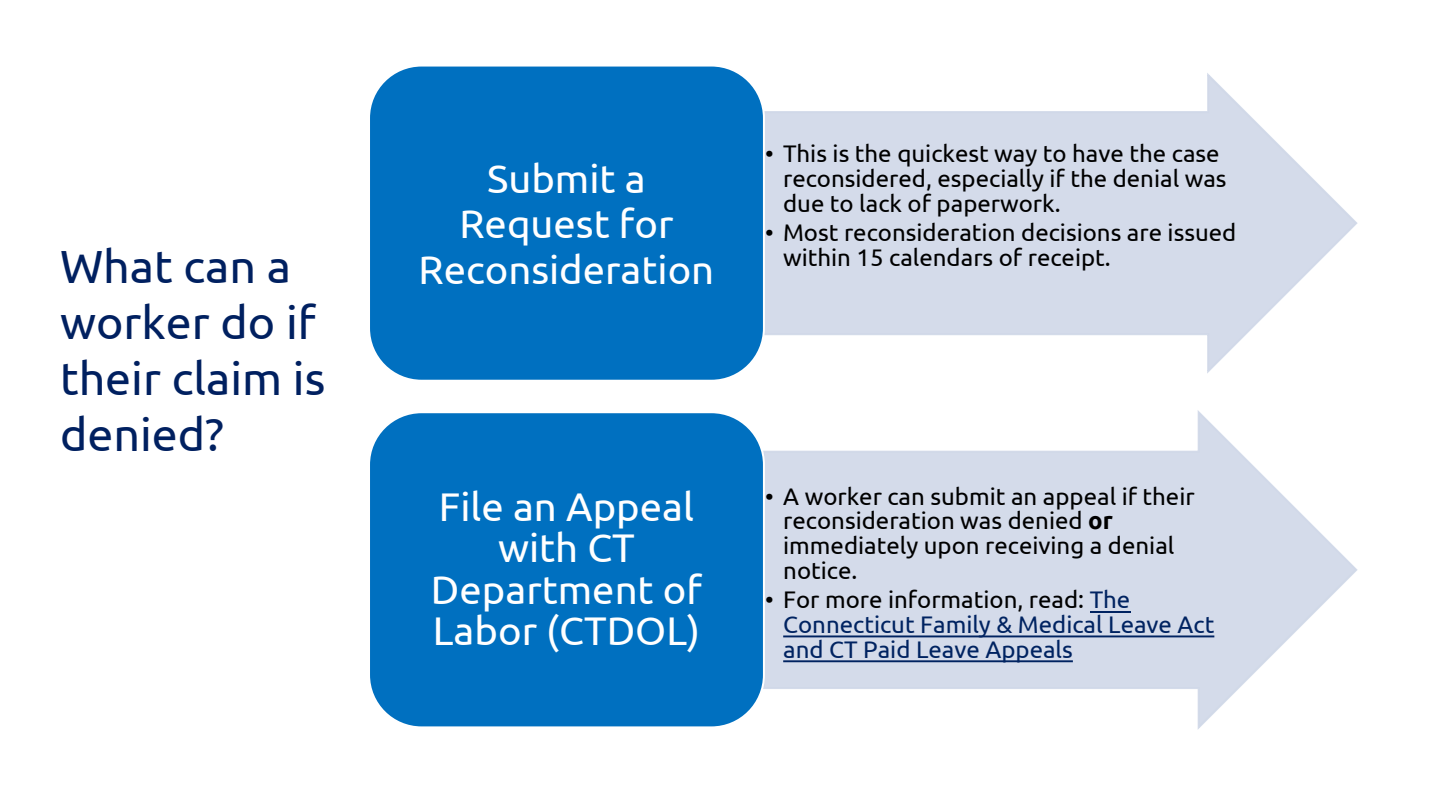
<style>
.page{position:relative;width:1440px;height:810px;background:#fff}
.page>*{position:absolute;margin:0;border:0;box-sizing:border-box;transform-origin:0 0}
.t1{font:46.5px/55.8px "Ubuntu";color:#002060}
.t2{font:40px/41.4px "Ubuntu";color:#fff;text-align:center}
.t3{font:24px/24.8px "Ubuntu";color:#000}
.t4{font:24px/24.8px "Ubuntu";color:#002361}
.s1{font-weight:700}
.s2{color:#000}
</style>
<div class="page">
<svg style="left:765px;top:73px;width:593px;height:300px"></svg>
<div style="left:368px;top:65px;width:397px;height:317px;background:#0070c0;border:2px solid #fff;border-radius:53px"></div>
<svg style="left:763px;top:410px;width:595px;height:319px"></svg>
<hr style="left:1090px;top:611px;width:40px;height:2px;background:#002361">
<svg style="left:783px;top:635px;width:431px;height:2px"></svg>
<svg style="left:783px;top:660px;width:290px;height:2px"></svg>
<div style="left:368px;top:411px;width:397px;height:317px;background:#0070c0;border:2px solid #fff;border-radius:53px"></div>
<h2 class="t1" style="left:60px;top:238px;width:267px">What can a worker do if their claim is denied?</h2>
<p class="t2" style="left:487px;top:156px;width:160px">Submit a</p>
<p class="t2" style="left:419px;top:200px;width:297px;line-height:45.9px">Request for<br>Reconsideration</p>
<p class="t3" style="left:783px;top:141px;width:445px;text-indent:-18px">• This is the quickest way to have the case reconsidered, especially if the denial was due to lack of paperwork.</p>
<p class="t3" style="left:783px;top:219px;width:455px;text-indent:-18px">• Most reconsideration decisions are issued within 15 calendars of receipt.</p>
<p class="t2" style="left:431px;top:485px;width:272px">File an Appeal with CT<br>Department of<br>Labor (CTDOL)</p>
<p class="t3" style="left:783px;top:483px;width:413px;text-indent:-18px">• A worker can submit an appeal if their reconsideration was denied <span class="s1">or </span>immediately upon receiving a denial notice.</p>
<p class="t4" style="left:783px;top:586px;width:433px;text-indent:-18px"><span class="s2">• For more information, read:</span> The<br>Connecticut Family &amp; Medical Leave Act and CT Paid Leave Appeals</p>
</div>
